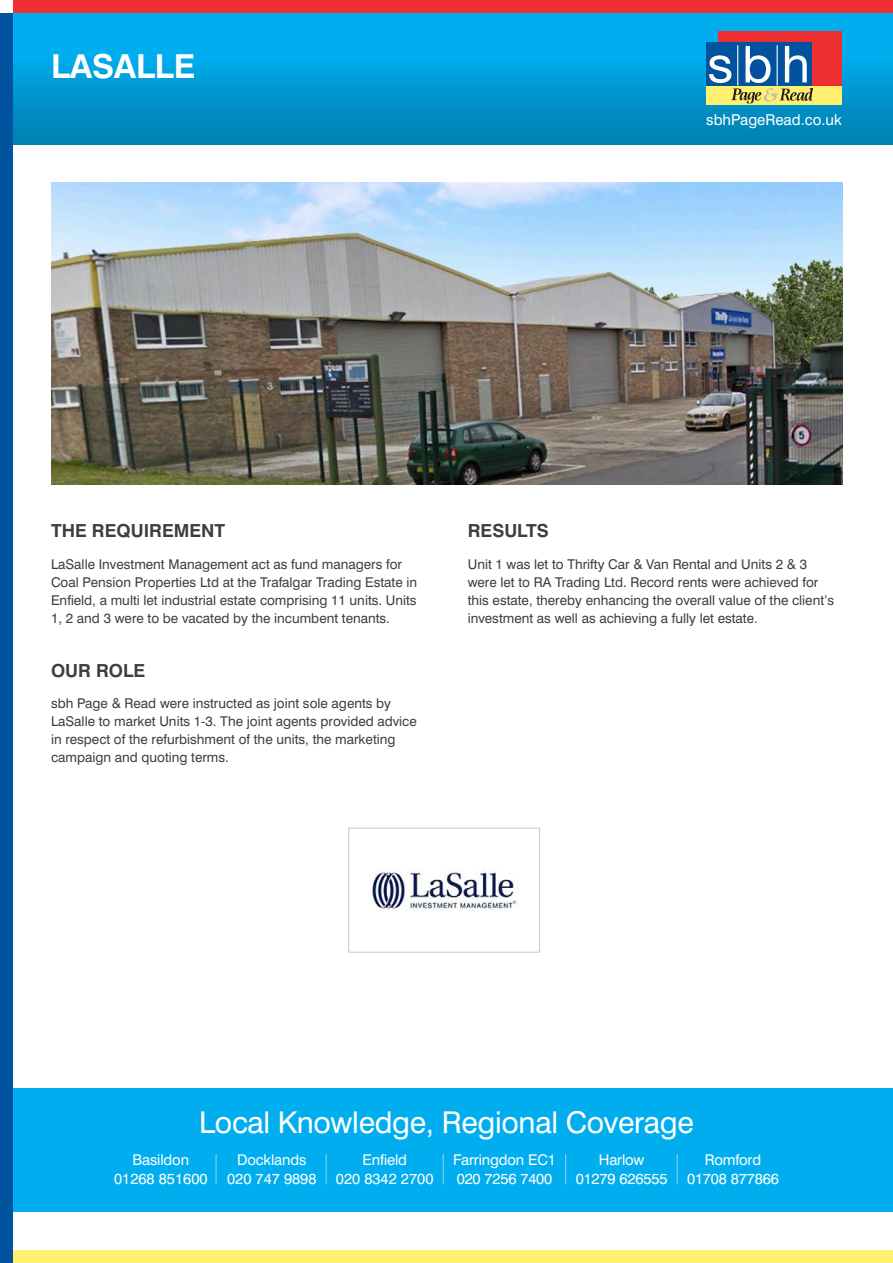
<style>
.page{position:relative;width:893px;height:1263px;background:#fff}
.page>*{position:absolute;margin:0;border:0;box-sizing:border-box;transform-origin:0 0}
.t1{font:700 33px "Swiss 721 BT";letter-spacing:-.01em;color:#fff}
.t2{font:30px "Swiss 721 BT";letter-spacing:-.01em;color:#fff}
.t3{font:700 18px "Swiss 721 BT";color:#3e3e3f}
.t4{font:15px "Swiss 721 BT";color:#fff}
.t5{font:14.85px "Swiss 721 BT";letter-spacing:-.01em;color:#fff}
.t6{font:13.5px/18px "Swiss 721 BT";color:#3e3e3f}
</style>
<div class="page">
<div style="left:0;top:1088px;width:893px;height:124px;background:#00aeef"></div>
<hr style="left:216px;top:1154px;width:1px;height:30px;background:#8dd7f7">
<hr style="left:326px;top:1154px;width:1px;height:30px;background:#8dd7f7">
<hr style="left:443px;top:1154px;width:1px;height:30px;background:#8dd7f7">
<hr style="left:565px;top:1154px;width:1px;height:30px;background:#8dd7f7">
<hr style="left:677px;top:1154px;width:1px;height:30px;background:#8dd7f7">
<div style="left:7px;top:0;width:886px;height:145px;background:#00aeef"></div>
<div style="left:5px;top:56px;width:888px;height:89px;background:linear-gradient(to bottom,#00aaeb,#007daf)"></div>
<div style="left:0;top:1250px;width:893px;height:13px;background:#fff06f"></div>
<div style="left:13px;top:0;width:880px;height:13px;background:#ee3032"></div>
<div style="left:719px;top:31px;width:123px;height:54px;background:#ee3032"></div>
<div style="left:706px;top:42px;width:105px;height:43px;background:#0153a0"></div>
<hr style="left:737px;top:45px;width:1px;height:40px;background:#fff">
<hr style="left:777px;top:45px;width:1px;height:40px;background:#fff">
<div style="left:706px;top:86px;width:136px;height:19px;background:#fff06f"></div>
<svg style="left:709px;top:46px;width:104px;height:58px"></svg>
<div style="left:0;top:13px;width:13px;height:1250px;background:#0153a0"></div>
<div style="left:0;top:0;width:13px;height:13px;background:#fff"></div>
<img style="left:369px;top:869px;width:149px;height:42px">
<div style="left:348px;top:828px;width:192px;height:124px;border:1px solid #c7c8ca"></div>
<img style="left:51px;top:183px;width:791px;height:302px">
<p class="t1" style="left:51px;top:46px;width:146px">LASALLE</p>
<p class="t4" style="left:706px;top:110px;width:137px">sbhPageRead.co.uk</p>
<p class="t3" style="left:51px;top:520px;width:176px">THE REQUIREMENT</p>
<p class="t6" style="left:51px;top:555px;width:368px">LaSalle Investment Management act as fund managers for Coal Pension Properties Ltd at the Trafalgar Trading Estate in Enfield, a multi let industrial estate comprising 11 units. Units 1, 2 and 3 were to be vacated by the incumbent tenants.</p>
<p class="t3" style="left:51px;top:659px;width:96px">OUR ROLE</p>
<p class="t6" style="left:51px;top:694px;width:367px">sbh Page &amp; Read were instructed as joint sole agents by LaSalle to market Units 1-3. The joint agents provided advice in respect of the refurbishment of the units, the marketing campaign and quoting terms.</p>
<p class="t3" style="left:468px;top:520px;width:83px">RESULTS</p>
<p class="t6" style="left:468px;top:555px;width:368px">Unit 1 was let to Thrifty Car &amp; Van Rental and Units 2 &amp; 3 were let to RA Trading Ltd. Record rents were achieved for this estate, thereby enhancing the overall value of the client’s investment as well as achieving a fully let estate.</p>
<p class="t2" style="left:199px;top:1104px;width:496px">Local Knowledge, Regional Coverage</p>
<p class="t5" style="left:133px;top:1151px;width:58px">Basildon</p>
<p class="t5" style="left:114px;top:1170px;width:95px">01268 851600</p>
<p class="t5" style="left:237px;top:1151px;width:71px">Docklands</p>
<p class="t5" style="left:227px;top:1170px;width:91px">020 747 9898</p>
<p class="t5" style="left:362px;top:1151px;width:46px">Enfield</p>
<p class="t5" style="left:336px;top:1170px;width:99px">020 8342 2700</p>
<p class="t5" style="left:453px;top:1151px;width:104px">Farringdon EC1</p>
<p class="t5" style="left:457px;top:1170px;width:97px">020 7256 7400</p>
<p class="t5" style="left:599px;top:1151px;width:47px">Harlow</p>
<p class="t5" style="left:576px;top:1170px;width:93px">01279 626555</p>
<p class="t5" style="left:705px;top:1151px;width:58px">Romford</p>
<p class="t5" style="left:687px;top:1170px;width:93px">01708 877866</p>
</div>
